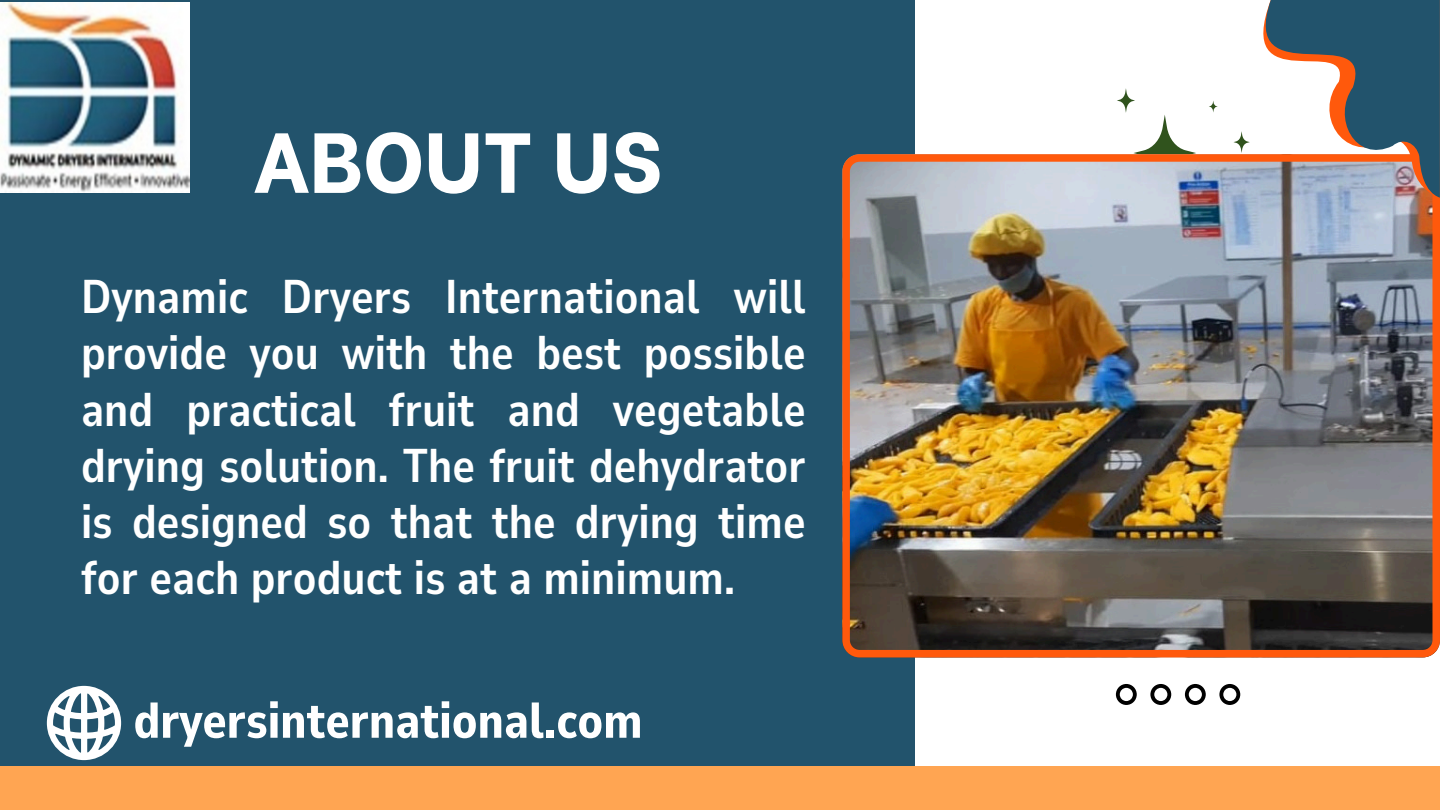
<style>
.page{position:relative;width:1440px;height:810px;background:#fff}
.page>*{position:absolute;margin:0;border:0;box-sizing:border-box;transform-origin:0 0}
.t1{font:800 85px "Be Vietnam";color:#fff}
.t2{font:800 50px "Nunito Sans 10 pt Condensed";color:#fff}
.t3{font:700 47.1px/56.2px "Nunito Sans 10 pt Condensed";color:#fff;text-align:justify}
</style>
<div class="page">
<div style="left:0;top:0;width:914px;height:810px;background:#22536c"></div>
<img style="left:842px;top:154px;width:598px;height:503px">
<div style="left:0;top:766px;width:1440px;height:44px;background:#ffa552"></div>
<svg style="left:1116px;top:684px;width:124px;height:21px"></svg>
<svg style="left:1100px;top:0;width:340px;height:270px"></svg>
<svg style="left:47px;top:686px;width:74px;height:74px"></svg>
<img style="left:0;top:3px;width:190px;height:189px">
<p class="t1" style="left:253px;top:91px;width:411px">ABOUT US</p>
<h1 class="t3" style="left:81px;top:270px;width:726px">Dynamic Dryers International will provide you with the best possible and practical fruit and vegetable drying solution. The fruit dehydrator is designed so that the drying time for each product is at a minimum.</h1>
<p class="t2" style="left:134px;top:687px;width:511px">dryersinternational.com</p>
</div>
